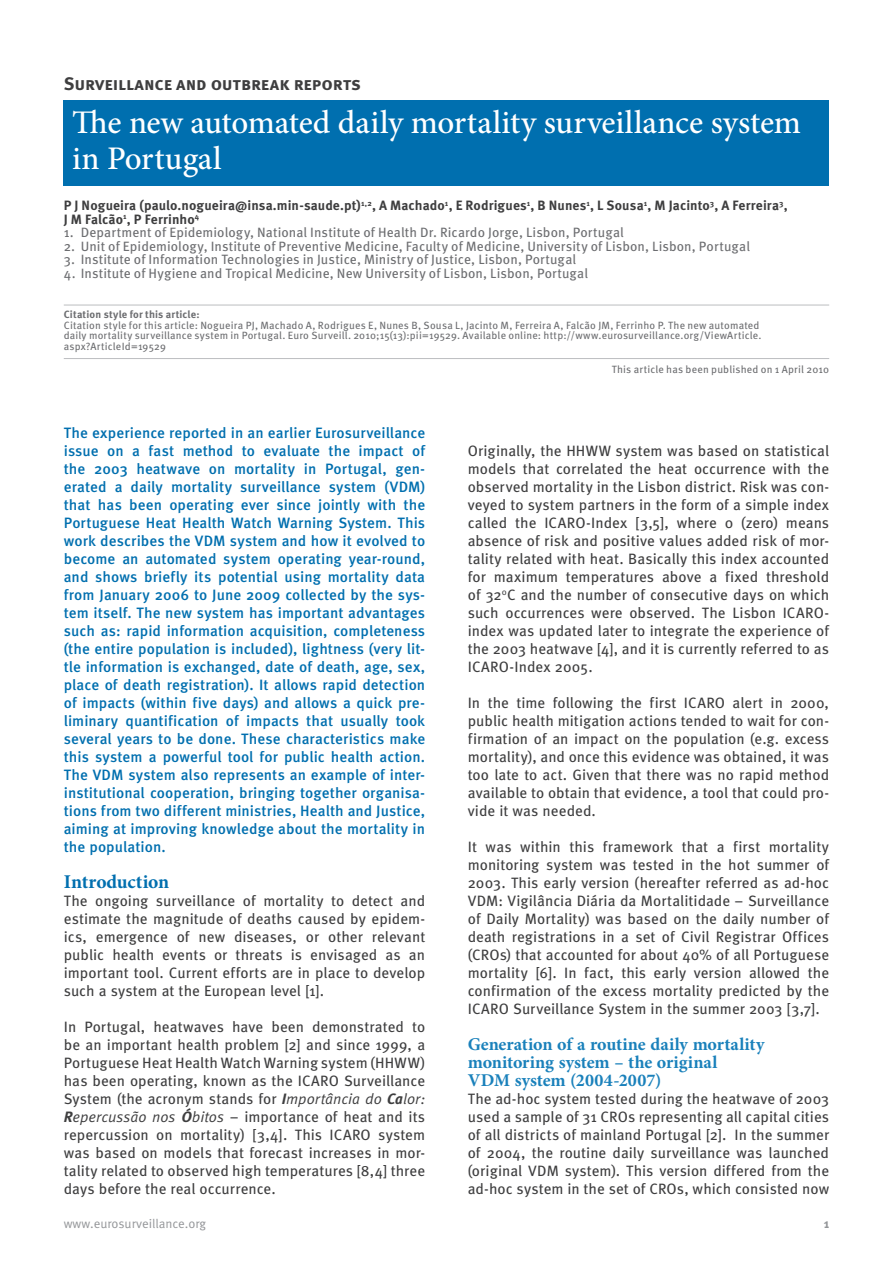
<style>
.page{position:relative;width:893px;height:1263px;background:#fff}
.page>*{position:absolute;margin:0;border:0;box-sizing:border-box;transform-origin:0 0}
.t1{font:500 33px/36px "Minion Pro";letter-spacing:-.005em;color:#fff}
.t2{font:700 19.5px "Minion Pro";letter-spacing:-.005em;color:#006faf}
.t3{font:700 18px/18px "Minion Pro";color:#1a81bb}
.t4{font:700 18px "Meta Pro";color:#3e3e3f}
.t5{font:15px/18px "Meta Pro";color:#3e3e3f;text-align:justify}
.t6{font:500 15px/18px "Meta Pro";letter-spacing:.005em;color:#006faf;text-align:justify}
.t7{font:13.5px "Meta Pro";letter-spacing:.01em;color:#6c6d70}
.t8{font:700 13.5px/13.5px "Meta Pro";letter-spacing:.005em;color:#3e3e3f}
.t9{font:12.75px "Meta Pro";color:#939598}
.t10{font:700 12.75px "Meta Pro";color:#939598}
.t11{font:10.5px/10.5px "Meta Pro";letter-spacing:.015em;color:#6c6d70}
.t12{font:700 10.5px "Meta Pro";letter-spacing:.015em;color:#6c6d70}
.s1{font-weight:700;font-style:italic}
.s2{font-style:italic}
</style>
<div class="page">
<hr style="left:64px;top:305px;width:765px;height:1px;background:#bcbdc0">
<hr style="left:64px;top:358px;width:765px;height:1px;background:#bcbdc0">
<div style="left:64px;top:100px;width:765px;height:86px;background:#006faf"></div>
<p class="t4" style="left:64px;top:72px;width:299px">Surveillance and outbreak reports</p>
<h1 class="t1" style="left:72px;top:104px;width:730px">The new automated daily mortality surveillance system in Portugal</h1>
<p class="t8" style="left:64px;top:199px;width:725px">P J Nogueira (paulo.nogueira@insa.min-saude.pt)<sup>1,2</sup>, A Machado<sup>1</sup>, E Rodrigues<sup>1</sup>, B Nunes<sup>1</sup>, L Sousa<sup>1</sup>, M Jacinto<sup>3</sup>, A Ferreira<sup>3</sup>,<br>J M Falcão<sup>1</sup>, P Ferrinho<sup>4</sup></p>
<p class="t7" style="left:64px;top:224px;width:562px">1. Department of Epidemiology, National Institute of Health Dr. Ricardo Jorge, Lisbon, Portugal</p>
<p class="t7" style="left:64px;top:238px;width:688px">2. Unit of Epidemiology, Institute of Preventive Medicine, Faculty of Medicine, University of Lisbon, Lisbon, Portugal</p>
<p class="t7" style="left:64px;top:251px;width:514px">3. Institute of Information Technologies in Justice, Ministry of Justice, Lisbon, Portugal</p>
<p class="t7" style="left:64px;top:265px;width:526px">4. Institute of Hygiene and Tropical Medicine, New University of Lisbon, Lisbon, Portugal</p>
<p class="t12" style="left:64px;top:308px;width:137px">Citation style for this article:</p>
<p class="t11" style="left:64px;top:320px;width:699px">Citation style for this article: Nogueira PJ, Machado A, Rodrigues E, Nunes B, Sousa L, Jacinto M, Ferreira A, Falcão JM, Ferrinho P. The new automated daily mortality surveillance system in Portugal. Euro Surveill. 2010;15(13):pii=19529. Available online: http://www.eurosurveillance.org/ViewArticle. aspx?ArticleId=19529</p>
<p class="t11" style="left:612px;top:364px;width:219px">This article has been published on 1 April 2010</p>
<p class="t6" style="left:64px;top:424px;width:363px">The experience reported in an earlier Eurosurveillance issue on a fast method to evaluate the impact of the 2003 heatwave on mortality in Portugal, gen&shy;erated a daily mortality surveillance system (VDM) that has been operating ever since jointly with the Portuguese Heat Health Watch Warning System. This work describes the VDM system and how it evolved to become an automated system operating year-round, and shows briefly its potential using mortality data from January 2006 to June 2009 collected by the sys&shy;tem itself. The new system has important advantages such as: rapid information acquisition, completeness (the entire population is included), lightness (very lit&shy;tle information is exchanged, date of death, age, sex, place of death registration). It allows rapid detection of impacts (within five days) and allows a quick pre&shy;liminary quantification of impacts that usually took several years to be done. These characteristics make this system a powerful tool for public health action.<br>The VDM system also represents an example of inter&shy;institutional cooperation, bringing together organisa&shy;tions from two different ministries, Health and Justice, aiming at improving knowledge about the mortality in the population.</p>
<h2 class="t2" style="left:64px;top:868px;width:107px">Introduction</h2>
<p class="t5" style="left:64px;top:892px;width:363px">The ongoing surveillance of mortality to detect and estimate the magnitude of deaths caused by epidem&shy;ics, emergence of new diseases, or other relevant public health events or threats is envisaged as an important tool. Current efforts are in place to develop such a system at the European level [1].</p>
<p class="t5" style="left:64px;top:1018px;width:363px">In Portugal, heatwaves have been demonstrated to be an important health problem [2] and since 1999, a Portuguese Heat Health Watch Warning system (HHWW) has been operating, known as the ICARO Surveillance System (the acronym stands for <span class="s1">I</span><span class="s2">mportância do</span> <span class="s1">Ca</span><span class="s2">lor:<br></span><span class="s1">R</span><span class="s2">epercussão nos</span> <span class="s1">Ó</span><span class="s2">bitos</span> – importance of heat and its repercussion on mortality) [3,4]. This ICARO system was based on models that forecast increases in mor&shy;tality related to observed high temperatures [8,4] three days before the real occurrence.</p>
<p class="t5" style="left:468px;top:442px;width:363px">Originally, the HHWW system was based on statistical models that correlated the heat occurrence with the observed mortality in the Lisbon district. Risk was con&shy;veyed to system partners in the form of a simple index called the ICARO-Index [3,5], where 0 (zero) means absence of risk and positive values added risk of mor&shy;tality related with heat. Basically this index accounted for maximum temperatures above a fixed threshold of 32<sup>0</sup>C and the number of consecutive days on which such occurrences were observed. The Lisbon ICARO&shy;index was updated later to integrate the experience of the 2003 heatwave [4], and it is currently referred to as ICARO-Index 2005.</p>
<p class="t5" style="left:468px;top:694px;width:363px">In the time following the first ICARO alert in 2000, public health mitigation actions tended to wait for con&shy;firmation of an impact on the population (e.g. excess mortality), and once this evidence was obtained, it was too late to act. Given that there was no rapid method available to obtain that evidence, a tool that could pro&shy;vide it was needed.</p>
<p class="t5" style="left:468px;top:838px;width:363px">It was within this framework that a first mortality monitoring system was tested in the hot summer of 2003. This early version (hereafter referred as ad-hoc VDM: Vigilância Diária da Mortalitidade – Surveillance of Daily Mortality) was based on the daily number of death registrations in a set of Civil Registrar Offices (CROs) that accounted for about 40% of all Portuguese mortality [6]. In fact, this early version allowed the confirmation of the excess mortality predicted by the ICARO Surveillance System in the summer 2003 [3,7].</p>
<p class="t3" style="left:468px;top:1035px;width:298px">Generation of a routine daily mortality monitoring system – the original<br>VDM system (2004-2007)</p>
<p class="t5" style="left:468px;top:1090px;width:363px">The ad-hoc system tested during the heatwave of 2003 used a sample of 31 CROs representing all capital cities of all districts of mainland Portugal [2]. In the summer of 2004, the routine daily surveillance was launched (original VDM system). This version differed from the ad-hoc system in the set of CROs, which consisted now</p>
<p class="t9" style="left:64px;top:1215px;width:144px">www.eurosurveillance.org</p>
<p class="t10" style="left:824px;top:1215px;width:7px">1</p>
</div>
